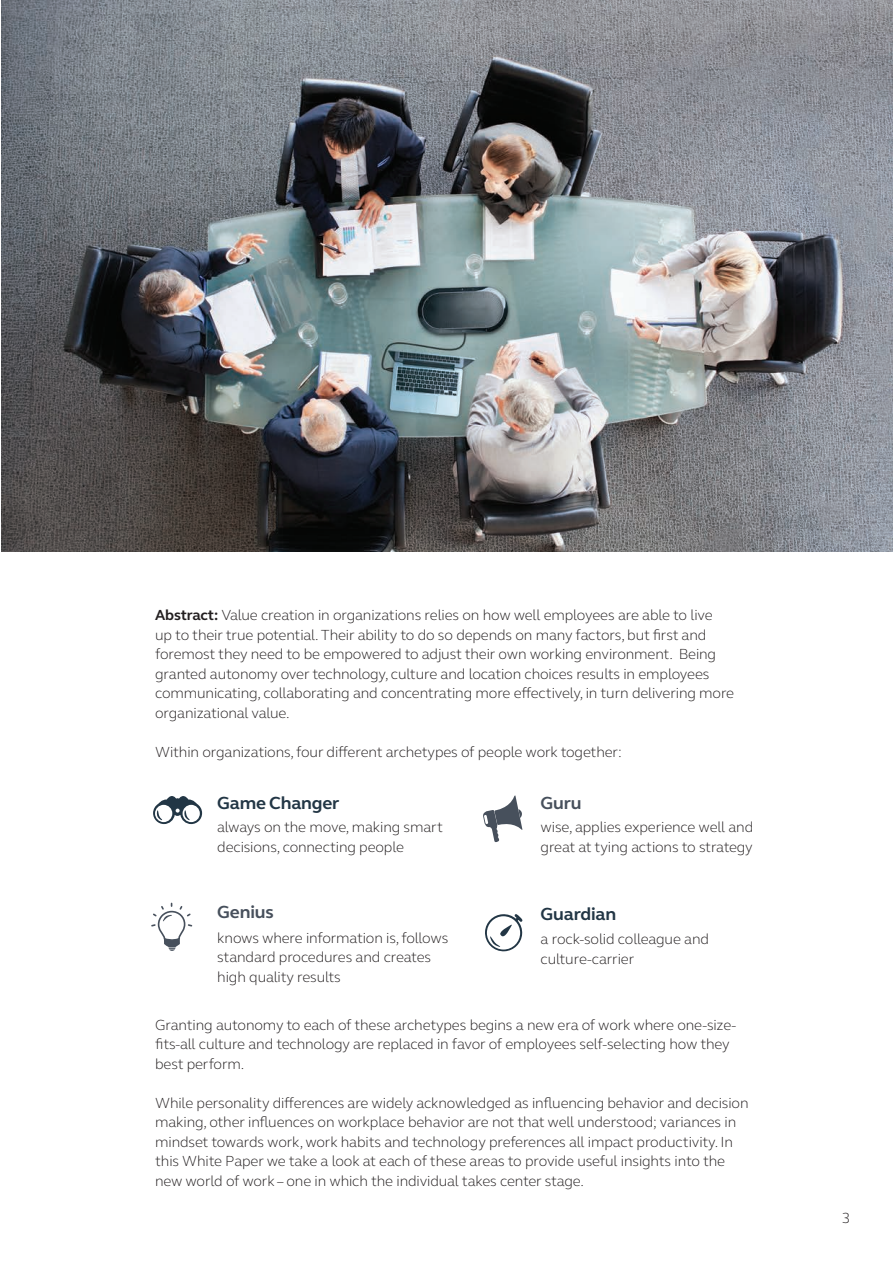
<style>
.page{position:relative;width:893px;height:1263px;background:#fff}
.page>*{position:absolute;margin:0;border:0;box-sizing:border-box;transform-origin:0 0}
.t1{font:700 18px "GN Elliot";letter-spacing:-.01em;color:#223645}
.t2{font:700 18px "GN Elliot";letter-spacing:-.01em;color:#47505c}
.t3{font:300 15px/19.5px "GN Elliot";letter-spacing:-.01em;color:#231f20}
.s1{font-weight:700}
</style>
<div class="page">
<img style="left:1px;top:0;width:892px;height:552px">
<svg style="left:153px;top:796px;width:49px;height:28px"></svg>
<svg style="left:483px;top:795px;width:40px;height:47px"></svg>
<svg style="left:151px;top:902px;width:42px;height:49px"></svg>
<svg style="left:485px;top:914px;width:37px;height:38px"></svg>
<p class="t3" style="left:155px;top:605px;width:580px"><span class="s1">Abstract:</span> Value creation in organizations relies on how well employees are able to live<br>up to their true potential. Their ability to do so depends on many factors, but first and foremost they need to be empowered to adjust their own working environment. Being granted autonomy over technology, culture and location choices results in employees communicating, collaborating and concentrating more effectively, in turn delivering more organizational value.</p>
<p class="t3" style="left:155px;top:741px;width:468px">Within organizations, four different archetypes of people work together:</p>
<p class="t1" style="left:217px;top:791px;width:124px">Game Changer</p>
<p class="t3" style="left:217px;top:817px;width:227px">always on the move, making smart decisions, connecting people</p>
<p class="t2" style="left:541px;top:791px;width:43px">Guru</p>
<p class="t3" style="left:541px;top:817px;width:214px">wise, applies experience well and great at tying actions to strategy</p>
<p class="t2" style="left:217px;top:900px;width:58px">Genius</p>
<p class="t1" style="left:541px;top:901px;width:77px">Guardian</p>
<p class="t3" style="left:217px;top:927px;width:232px">knows where information is, follows standard procedures and creates high quality results</p>
<p class="t3" style="left:541px;top:929px;width:170px">a rock-solid colleague and culture-carrier</p>
<p class="t3" style="left:155px;top:1014px;width:582px">Granting autonomy to each of these archetypes begins a new era of work where one-size&shy;fits-all culture and technology are replaced in favor of employees self-selecting how they best perform.</p>
<p class="t3" style="left:155px;top:1092px;width:595px">While personality differences are widely acknowledged as influencing behavior and decision making, other influences on workplace behavior are not that well understood; variances in mindset towards work, work habits and technology preferences all impact productivity. In this White Paper we take a look at each of these areas to provide useful insights into the new world of work – one in which the individual takes center stage.</p>
<p class="t3" style="left:842px;top:1208px;width:10px">3</p>
</div>
